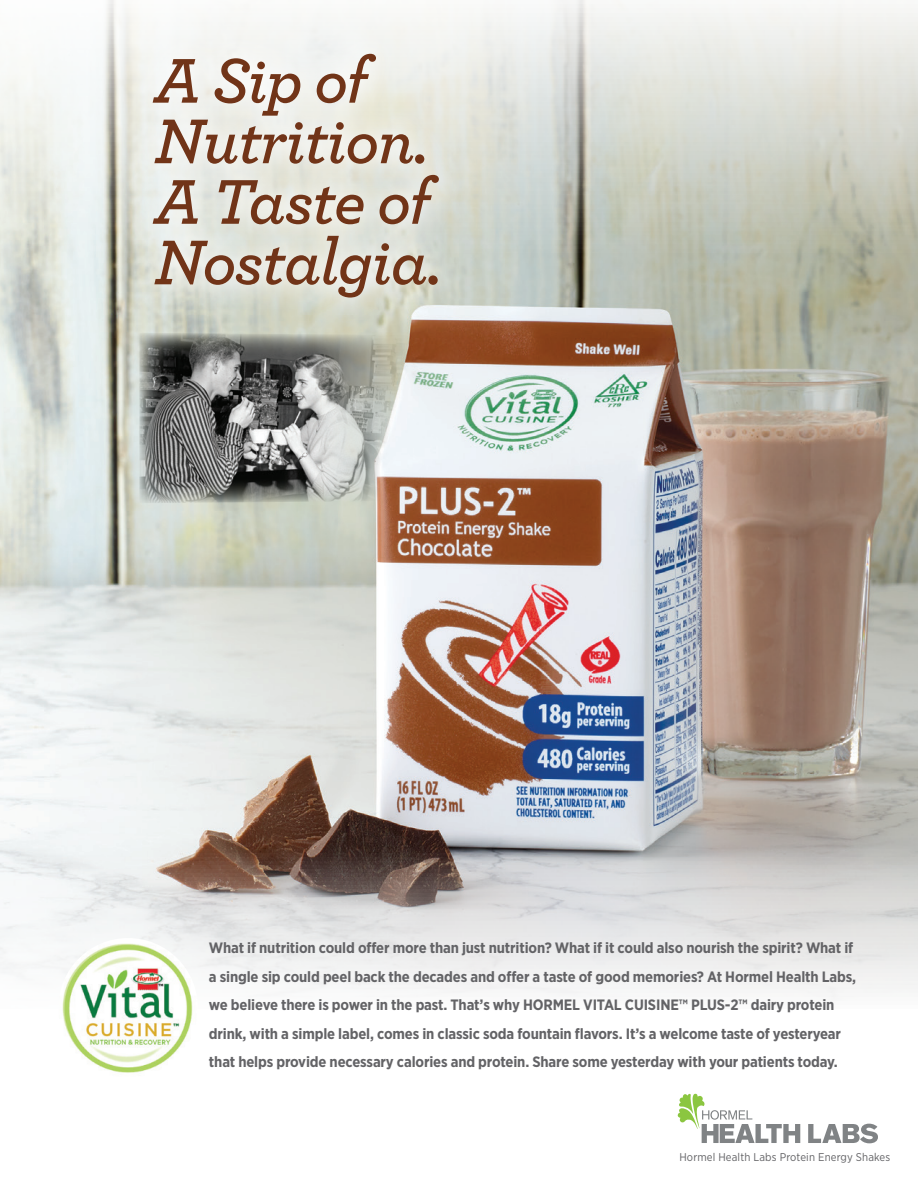
<style>
.page{position:relative;width:918px;height:1188px;background:#fff}
.page>*{position:absolute;margin:0;border:0;box-sizing:border-box;transform-origin:0 0}
.t1{font:italic 600 66.3px/60.6px "Archer";letter-spacing:-.02em;color:#713418}
.t2{font:700 15px/28.5px "Gotham Narrow";letter-spacing:-.01em;color:#636366}
.t3{font:11.25px "Gotham Narrow";letter-spacing:.01em;color:#636366}
</style>
<div class="page">
<img style="left:0;top:0;width:918px;height:997px">
<svg style="left:678px;top:1094px;width:122px;height:49px"></svg>
<svg style="left:808px;top:1124px;width:70px;height:19px"></svg>
<div style="left:124px;top:24px;width:345px;height:304px;background:#fff;opacity:.83"></div>
<img style="left:139px;top:333px;width:272px;height:170px">
<img style="left:58px;top:938px;width:140px;height:140px;border-radius:70px">
<h1 class="t1" style="left:154px;top:46px;width:289px">A Sip of<br>Nutrition.<br>A Taste of<br>Nostalgia.</h1>
<p class="t2" style="left:209px;top:934px;width:649px">What if nutrition could offer more than just nutrition? What if it could also nourish the spirit? What if a single sip could peel back the decades and offer a taste of good memories? At Hormel Health Labs, we believe there is power in the past. That’s why HORMEL VITAL CUISINE™ PLUS-2™ dairy protein drink, with a simple label, comes in classic soda fountain flavors. It’s a welcome taste of yesteryear that helps provide necessary calories and protein. Share some yesterday with your patients today.</p>
<p class="t3" style="left:680px;top:1150px;width:212px">Hormel Health Labs Protein Energy Shakes</p>
</div>
